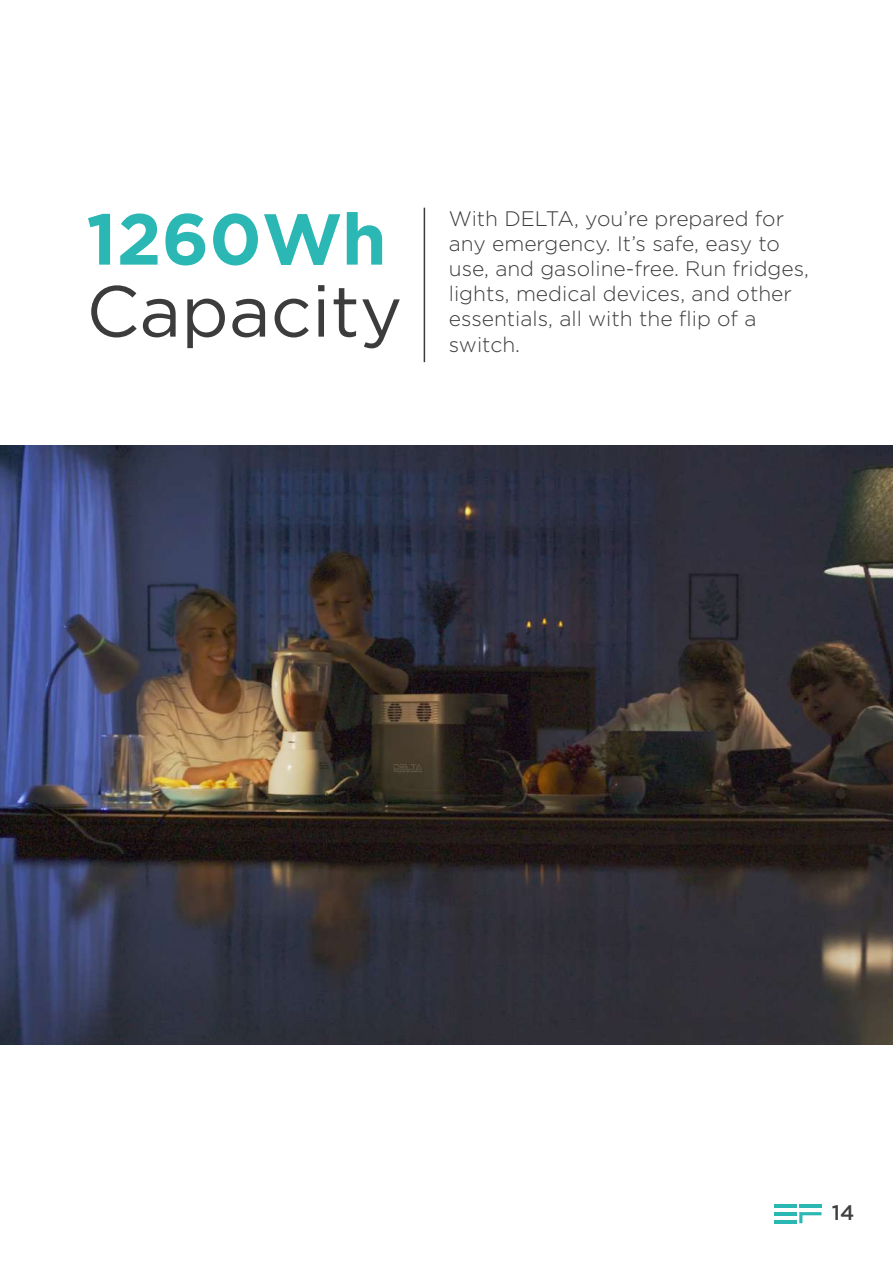
<style>
.page{position:relative;width:893px;height:1263px;background:#fff}
.page>*{position:absolute;margin:0;border:0;box-sizing:border-box;transform-origin:0 0}
.t1{font:72px "Gotham";color:#3c3c3c}
.t2{font:700 72px "Gotham";color:#2bb7b3}
.t3{font:300 21px/25.2px "Gotham";color:#3c3c3c}
.t4{font:500 21px "Gotham";color:#414041}
</style>
<div class="page">
<svg style="left:799px;top:1212px;width:22px;height:11px"></svg>
<hr style="left:774px;top:1204px;width:22px;height:3px;background:#2bb7b3">
<hr style="left:774px;top:1212px;width:22px;height:3px;background:#2bb7b3">
<hr style="left:774px;top:1220px;width:22px;height:3px;background:#2bb7b3">
<hr style="left:799px;top:1204px;width:22px;height:3px;background:#2bb7b3">
<hr style="left:424px;top:208px;width:1px;height:154px;background:#3c3c3c">
<img style="left:0;top:446px;width:893px;height:599px">
<h1 class="t2" style="left:86px;top:191px;width:302px">1260Wh</h1>
<h1 class="t1" style="left:86px;top:265px;width:318px">Capacity</h1>
<p class="t3" style="left:449px;top:205px;width:362px">With DELTA, you’re prepared for any emergency. It’s safe, easy to use, and gasoline-free. Run fridges, lights, medical devices, and other essentials, all with the flip of a switch.</p>
<p class="t4" style="left:832px;top:1199px;width:24px">14</p>
</div>
